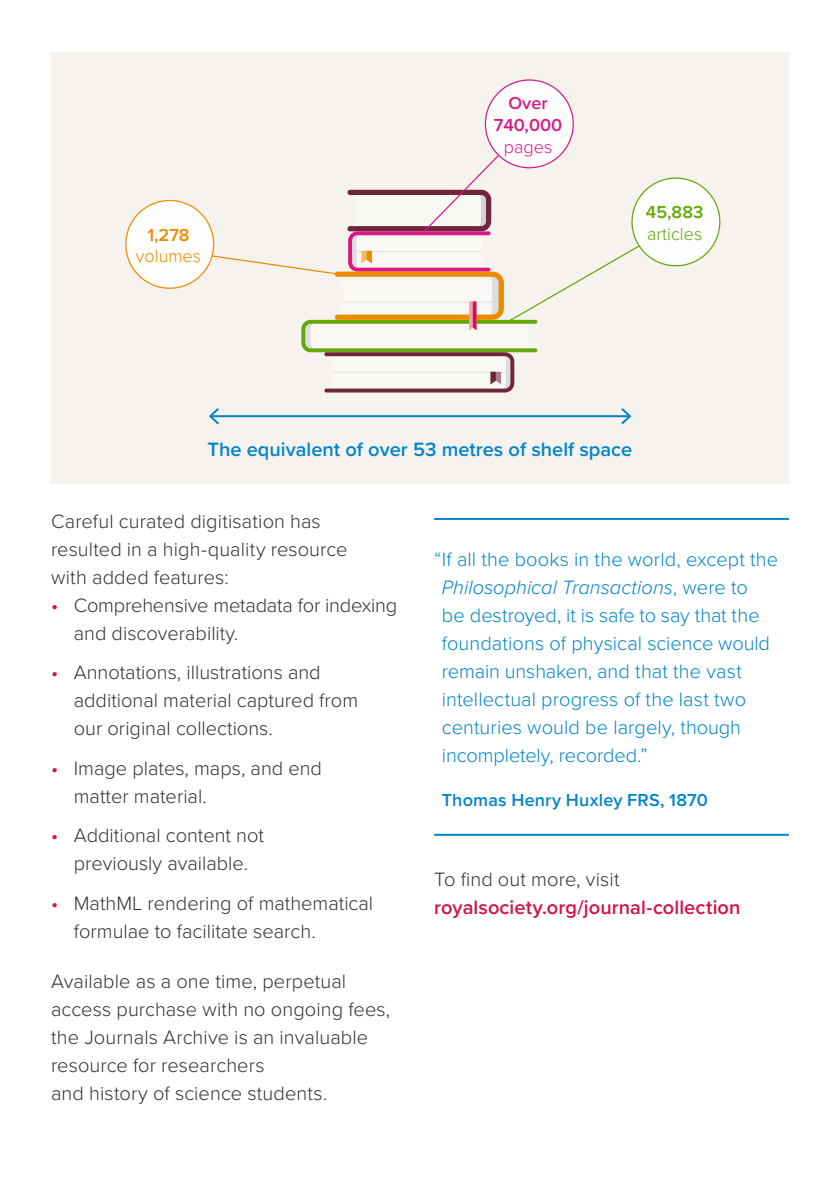
<style>
.page{position:relative;width:840px;height:1191px;background:#fff}
.page>*{position:absolute;margin:0;border:0;box-sizing:border-box;transform-origin:0 0}
.t1{font:300 20px/28px "Proxima Nova";color:#333132}
.t2{font:300 20px/28px "Proxima Nova";letter-spacing:.005em;color:#0085ca}
.t3{font:600 20px "Proxima Nova";color:#0085ca}
.t4{font:600 20px "Proxima Nova";letter-spacing:.005em;color:#d31245}
.t5{font:600 18px "Proxima Nova";letter-spacing:.01em;color:#0085ca}
.t6{font:600 18px/21.6px "Proxima Nova";color:#da1884;text-align:center}
.t7{font:300 18px "Proxima Nova";color:#64a70b}
.t8{font:300 18px "Proxima Nova";color:#ed8b00}
.t9{font:600 18px "Proxima Nova";color:#64a70b}
.t10{font:600 18px "Proxima Nova";color:#ed8b00}
.t11{font:300 18px "Proxima Nova";color:#da1884}
.s1{font-weight:400;color:#d31245}
.s2{font-style:italic}
</style>
<div class="page">
<hr style="left:434px;top:834px;width:354px;height:2px;background:#0085ca">
<hr style="left:434px;top:518px;width:354px;height:2px;background:#0085ca">
<div style="left:51px;top:52px;width:737px;height:432px;background:#f6f3ee"></div>
<hr style="left:210px;top:415px;width:419px;height:2px;background:#0085ca">
<svg style="left:209px;top:408px;width:12px;height:17px"></svg>
<svg style="left:618px;top:408px;width:14px;height:17px"></svg>
<div style="left:126px;top:200px;width:87px;height:88px;background:#fdfdfc;border-radius:50%"></div>
<div style="left:631px;top:178px;width:88px;height:88px;background:#fdfdfc;border-radius:50%"></div>
<svg style="left:170px;top:122px;width:507px;height:270px"></svg>
<div style="left:485px;top:80px;width:88px;height:88px;background:#fdfdfc;border-radius:50%"></div>
<p class="t10" style="left:147px;top:221px;width:44px">1,278</p>
<p class="t8" style="left:136px;top:243px;width:67px">volumes</p>
<p class="t6" style="left:493px;top:92px;width:70px">Over<br>740,000</p>
<p class="t11" style="left:503px;top:133px;width:50px">pages</p>
<p class="t9" style="left:645px;top:199px;width:59px">45,883</p>
<p class="t7" style="left:646px;top:220px;width:57px">articles</p>
<p class="t3" style="left:207px;top:434px;width:426px">The equivalent of over 53 metres of shelf space</p>
<p class="t1" style="left:51px;top:506px;width:298px">Careful curated digitisation has resulted in a high-quality resource with added features:</p>
<p class="t1" style="left:74px;top:590px;width:325px;text-indent:-23px"><span class="s1">•</span> Comprehensive metadata for indexing and discoverability.</p>
<p class="t1" style="left:74px;top:657px;width:286px;text-indent:-23px"><span class="s1">•</span> Annotations, illustrations and additional material captured from our original collections.</p>
<p class="t1" style="left:74px;top:753px;width:249px;text-indent:-23px"><span class="s1">•</span> Image plates, maps, and end matter material.</p>
<p class="t1" style="left:51px;top:820px;width:214px;text-align:center"><span class="s1">•</span> Additional content not previously available.</p>
<p class="t1" style="left:74px;top:887px;width:301px;text-indent:-23px"><span class="s1">•</span> MathML rendering of mathematical formulae to facilitate search.</p>
<p class="t1" style="left:51px;top:966px;width:340px">Available as a one time, perpetual access purchase with no ongoing fees, the Journals Archive is an invaluable resource for researchers<br>and history of science students.</p>
<p class="t2" style="left:441px;top:544px;width:337px;text-indent:-8px">“If all the books in the world, except the <span class="s2">Philosophical Transactions</span>, were to<br>be destroyed, it is safe to say that the foundations of physical science would remain unshaken, and that the vast intellectual progress of the last two centuries would be largely, though incompletely, recorded.”</p>
<p class="t5" style="left:441px;top:787px;width:267px">Thomas Henry Huxley FRS, 1870</p>
<p class="t1" style="left:434px;top:864px;width:187px">To find out more, visit</p>
<p class="t4" style="left:434px;top:892px;width:308px">royalsociety.org/journal-collection</p>
</div>
